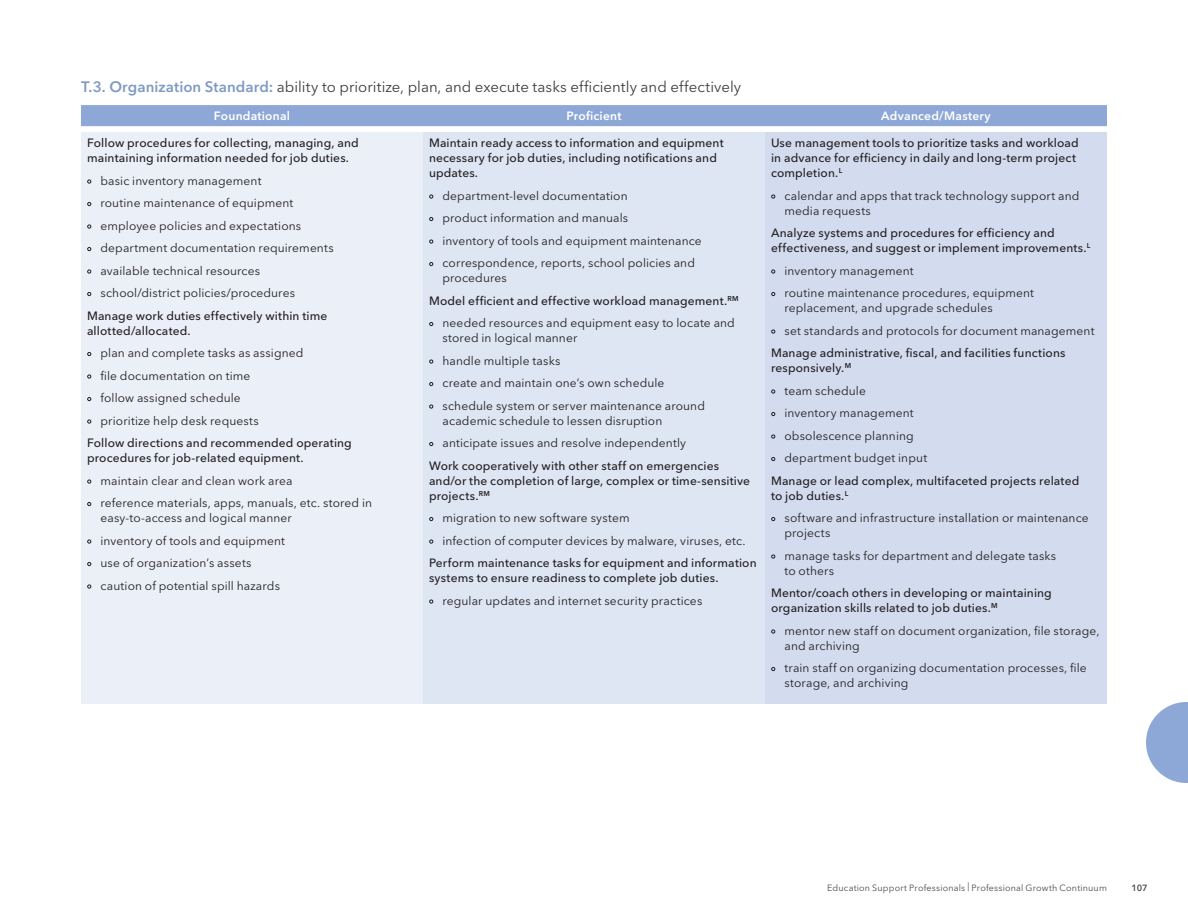
<style>
.page{position:relative;width:1188px;height:918px;background:#fff}
.page>*{position:absolute;margin:0;border:0;box-sizing:border-box;transform-origin:0 0}
.t1{font:15px "Avenir Next LT Pro";letter-spacing:.005em;color:#3e3e3f}
.t2{font:12px/15px "Avenir Next LT Pro";letter-spacing:.01em;color:#231f20}
.t3{font:500 12px/15px "Avenir Next LT Pro";letter-spacing:.01em;color:#231f20}
.t4{font:600 12px "Avenir Next LT Pro";letter-spacing:.02em;color:#fff}
.t5{font:9px "Avenir Next LT Pro";letter-spacing:.02em;color:#4b4c4d}
.t6{font:600 9px "Avenir Next LT Pro";color:#4b4c4d}
.s1{font-weight:600;color:#809ac5}
.s2{font-size:9px}
.s3{font-weight:400;font-size:9px}
.s4{font-weight:400}
</style>
<div class="page">
<div style="left:81px;top:105px;width:1026px;height:21px;background:#8da7d6"></div>
<div style="left:81px;top:132px;width:342px;height:572px;background:#ebeff8"></div>
<div style="left:423px;top:132px;width:342px;height:572px;background:#dee5f3"></div>
<div style="left:765px;top:132px;width:342px;height:572px;background:#d3dcef"></div>
<svg style="left:1146px;top:702px;width:42px;height:81px"></svg>
<p class="t1" style="left:81px;top:78px;width:662px"><span class="s1">T.3. Organization Standard:</span> ability to prioritize, plan, and execute tasks efficiently and effectively</p>
<p class="t4" style="left:214px;top:109px;width:78px">Foundational</p>
<p class="t4" style="left:567px;top:109px;width:56px">Proficient</p>
<p class="t4" style="left:881px;top:109px;width:111px">Advanced/Mastery</p>
<p class="t3" style="left:87px;top:136px;width:273px">Follow procedures for collecting, managing, and maintaining information needed for job duties.</p>
<p class="t2" style="left:87px;top:173px;width:176px"><span class="s2">•</span> basic inventory management</p>
<p class="t2" style="left:87px;top:196px;width:208px"><span class="s2">•</span> routine maintenance of equipment</p>
<p class="t2" style="left:87px;top:218px;width:216px"><span class="s2">•</span> employee policies and expectations</p>
<p class="t2" style="left:87px;top:241px;width:248px"><span class="s2">•</span> department documentation requirements</p>
<p class="t2" style="left:87px;top:263px;width:175px"><span class="s2">•</span> available technical resources</p>
<p class="t3" style="left:87px;top:282px;width:242px;line-height:22.5px"><span class="s3">•</span> <span class="s4">school/district policies/procedures<br></span>Manage work duties effectively within time</p>
<p class="t3" style="left:87px;top:323px;width:105px">allotted/allocated.</p>
<p class="t2" style="left:87px;top:346px;width:218px"><span class="s2">•</span> plan and complete tasks as assigned</p>
<p class="t2" style="left:87px;top:368px;width:165px"><span class="s2">•</span> file documentation on time</p>
<p class="t2" style="left:87px;top:391px;width:155px"><span class="s2">•</span> follow assigned schedule</p>
<p class="t3" style="left:87px;top:409px;width:266px;line-height:22.5px"><span class="s3">•</span> <span class="s4">prioritize help desk requests<br></span>Follow directions and recommended operating</p>
<p class="t3" style="left:87px;top:451px;width:218px">procedures for job-related equipment.</p>
<p class="t2" style="left:87px;top:473px;width:207px"><span class="s2">•</span> maintain clear and clean work area</p>
<p class="t2" style="left:100px;top:496px;width:273px;text-indent:-14px"><span class="s2">•</span> reference materials, apps, manuals, etc. stored in easy-to-access and logical manner</p>
<p class="t2" style="left:87px;top:533px;width:200px"><span class="s2">•</span> inventory of tools and equipment</p>
<p class="t2" style="left:87px;top:556px;width:166px"><span class="s2">•</span> use of organization’s assets</p>
<p class="t2" style="left:87px;top:578px;width:195px"><span class="s2">•</span> caution of potential spill hazards</p>
<p class="t3" style="left:429px;top:136px;width:296px">Maintain ready access to information and equipment necessary for job duties, including notifications and updates.</p>
<p class="t2" style="left:429px;top:188px;width:200px"><span class="s2">•</span> department-level documentation</p>
<p class="t2" style="left:429px;top:211px;width:201px"><span class="s2">•</span> product information and manuals</p>
<p class="t2" style="left:429px;top:233px;width:274px"><span class="s2">•</span> inventory of tools and equipment maintenance</p>
<p class="t2" style="left:442px;top:256px;width:254px;text-indent:-14px"><span class="s2">•</span> correspondence, reports, school policies and procedures</p>
<p class="t3" style="left:429px;top:293px;width:311px">Model efficient and effective workload management.<sup>RM</sup></p>
<p class="t2" style="left:442px;top:316px;width:294px;text-indent:-14px"><span class="s2">•</span> needed resources and equipment easy to locate and stored in logical manner</p>
<p class="t2" style="left:429px;top:353px;width:133px"><span class="s2">•</span> handle multiple tasks</p>
<p class="t2" style="left:429px;top:376px;width:237px"><span class="s2">•</span> create and maintain one’s own schedule</p>
<p class="t2" style="left:442px;top:398px;width:264px;text-indent:-14px"><span class="s2">•</span> schedule system or server maintenance around academic schedule to lessen disruption</p>
<p class="t3" style="left:429px;top:432px;width:292px;line-height:22.5px"><span class="s3">•</span> <span class="s4">anticipate issues and resolve independently<br></span>Work cooperatively with other staff on emergencies</p>
<p class="t3" style="left:429px;top:473px;width:323px">and/or the completion of large, complex or time-sensitive projects.<sup>RM</sup></p>
<p class="t2" style="left:429px;top:511px;width:202px"><span class="s2">•</span> migration to new software system</p>
<p class="t3" style="left:429px;top:529px;width:329px;line-height:22.5px"><span class="s3">•</span> <span class="s4">infection of computer devices by malware, viruses, etc.<br></span>Perform maintenance tasks for equipment and information</p>
<p class="t3" style="left:429px;top:571px;width:291px">systems to ensure readiness to complete job duties.</p>
<p class="t2" style="left:429px;top:593px;width:275px"><span class="s2">•</span> regular updates and internet security practices</p>
<p class="t3" style="left:771px;top:136px;width:309px">Use management tools to prioritize tasks and workload in advance for efficiency in daily and long-term project completion.<sup>L</sup></p>
<p class="t2" style="left:784px;top:188px;width:296px;text-indent:-14px"><span class="s2">•</span> calendar and apps that track technology support and media requests</p>
<p class="t3" style="left:771px;top:226px;width:321px">Analyze systems and procedures for efficiency and effectiveness, and suggest or implement improvements.<sup>L</sup></p>
<p class="t2" style="left:771px;top:263px;width:144px"><span class="s2">•</span> inventory management</p>
<p class="t2" style="left:784px;top:286px;width:251px;text-indent:-14px"><span class="s2">•</span> routine maintenance procedures, equipment replacement, and upgrade schedules</p>
<p class="t3" style="left:771px;top:319px;width:325px;line-height:22.5px"><span class="s3">•</span> <span class="s4">set standards and protocols for document management<br></span>Manage administrative, fiscal, and facilities functions</p>
<p class="t3" style="left:771px;top:361px;width:82px">responsively.<sup>M</sup></p>
<p class="t2" style="left:771px;top:383px;width:96px"><span class="s2">•</span> team schedule</p>
<p class="t2" style="left:771px;top:406px;width:144px"><span class="s2">•</span> inventory management</p>
<p class="t2" style="left:771px;top:428px;width:144px"><span class="s2">•</span> obsolescence planning</p>
<p class="t3" style="left:771px;top:447px;width:310px;line-height:22.5px"><span class="s3">•</span> <span class="s4">department budget input<br></span>Manage or lead complex, multifaceted projects related</p>
<p class="t3" style="left:771px;top:488px;width:79px">to job duties.<sup>L</sup></p>
<p class="t2" style="left:784px;top:511px;width:306px;text-indent:-14px"><span class="s2">•</span> software and infrastructure installation or maintenance projects</p>
<p class="t2" style="left:784px;top:548px;width:273px;text-indent:-14px"><span class="s2">•</span> manage tasks for department and delegate tasks to others</p>
<p class="t3" style="left:771px;top:586px;width:282px">Mentor/coach others in developing or maintaining organization skills related to job duties.<sup>M</sup></p>
<p class="t2" style="left:784px;top:623px;width:316px;text-indent:-14px"><span class="s2">•</span> mentor new staff on document organization, file storage, and archiving</p>
<p class="t2" style="left:784px;top:661px;width:304px;text-indent:-14px"><span class="s2">•</span> train staff on organizing documentation processes, file storage, and archiving</p>
<p class="t5" style="left:827px;top:882px;width:281px">Education Support Professionals | Professional Growth Continuum</p>
<p class="t6" style="left:1132px;top:882px;width:18px">107</p>
</div>
